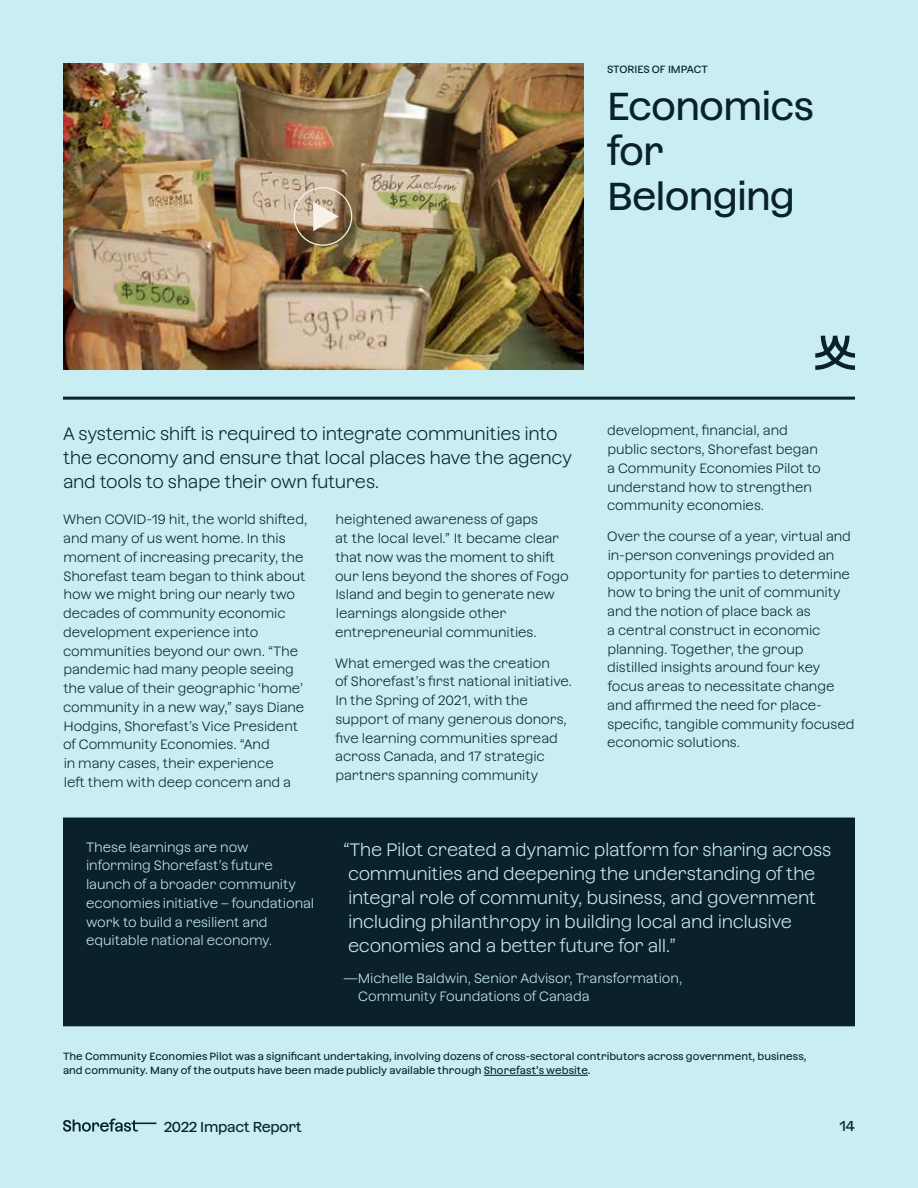
<style>
.page{position:relative;width:918px;height:1188px;background:#c8edf3}
.page>*{position:absolute;margin:0;border:0;box-sizing:border-box;transform-origin:0 0}
.t1{font:39px/45px "Azeret";letter-spacing:-.025em;color:#0a212d}
.t2{font:300 18px/24px "Azeret";letter-spacing:-.02em;color:#c8edf3}
.t3{font:300 18px/24px "Azeret";letter-spacing:-.02em;color:#0a212d}
.t4{font:14.4px "Azeret";letter-spacing:-.02em;color:#0a212d}
.t5{font:300 13.5px/18.8px "Azeret";letter-spacing:-.005em;color:#0a212d}
.t6{font:300 13.5px/18.8px "Azeret";letter-spacing:-.01em;color:#c8edf3}
.t7{font:10.5px/14.2px "Azeret";letter-spacing:.005em;color:#0a212d}
</style>
<div class="page">
<hr style="left:63px;top:397px;width:792px;height:3px;background:#0a212d">
<svg style="left:815px;top:336px;width:40px;height:34px"></svg>
<hr style="left:484px;top:1075px;width:104px;height:1px;background:#0a212d">
<div style="left:63px;top:818px;width:792px;height:208px;background:#0a212d"></div>
<img style="left:63px;top:63px;width:520px;height:307px">
<svg style="left:313px;top:202px;width:26px;height:29px"></svg>
<div style="left:294px;top:187px;width:58px;height:59px;border:1px solid #f8f1e7;border-radius:50%"></div>
<svg style="left:63px;top:1119px;width:93px;height:13px"></svg>
<p class="t7" style="left:607px;top:61px;width:102px">STORIES OF IMPACT</p>
<h1 class="t1" style="left:607px;top:80px;width:209px">Economics for<br>Belonging</h1>
<h2 class="t3" style="left:63px;top:420px;width:511px">A systemic shift is required to integrate communities into the economy and ensure that local places have the agency and tools to shape their own futures.</h2>
<p class="t5" style="left:63px;top:509px;width:246px">When COVID-19 hit, the world shifted, and many of us went home. In this moment of increasing precarity, the Shorefast team began to think about how we might bring our nearly two decades of community economic development experience into communities beyond our own. “The pandemic had many people seeing the value of their geographic ‘home’ community in a new way,” says Diane Hodgins, Shorefast’s Vice President of Community Economies. “And<br>in many cases, their experience<br>left them with deep concern and a</p>
<p class="t5" style="left:335px;top:509px;width:235px">heightened awareness of gaps<br>at the local level.” It became clear that now was the moment to shift our lens beyond the shores of Fogo<br>Island and begin to generate new learnings alongside other entrepreneurial communities.</p>
<p class="t5" style="left:335px;top:652px;width:239px">What emerged was the creation<br>of Shorefast’s first national initiative.<br>In the Spring of 2021, with the support of many generous donors, five learning communities spread across Canada, and 17 strategic partners spanning community</p>
<p class="t5" style="left:607px;top:420px;width:215px">development, financial, and public sectors, Shorefast began a Community Economies Pilot to understand how to strengthen community economies.</p>
<p class="t5" style="left:607px;top:526px;width:249px">Over the course of a year, virtual and in-person convenings provided an opportunity for parties to determine how to bring the unit of community and the notion of place back as<br>a central construct in economic planning. Together, the group distilled insights around four key focus areas to necessitate change and affirmed the need for place&shy;specific, tangible community focused economic solutions.</p>
<p class="t6" style="left:86px;top:836px;width:230px">These learnings are now informing Shorefast’s future launch of a broader community economies initiative – foundational work to build a resilient and equitable national economy.</p>
<p class="t2" style="left:343px;top:836px;width:490px">“The Pilot created a dynamic platform for sharing across communities and deepening the understanding of the integral role of community, business, and government including philanthropy in building local and inclusive economies and a better future for all.”</p>
<p class="t6" style="left:358px;top:967px;width:326px;text-indent:-15px">—Michelle Baldwin, Senior Advisor, Transformation,<br>Community Foundations of Canada</p>
<p class="t7" style="left:63px;top:1048px;width:745px">The Community Economies Pilot was a significant undertaking, involving dozens of cross-sectoral contributors across government, business, and community. Many of the outputs have been made publicly available through Shorefast’s website.</p>
<p class="t4" style="left:164px;top:1116px;width:140px">2022 Impact Report</p>
<p class="t4" style="left:839px;top:1115px;width:17px">14</p>
</div>
